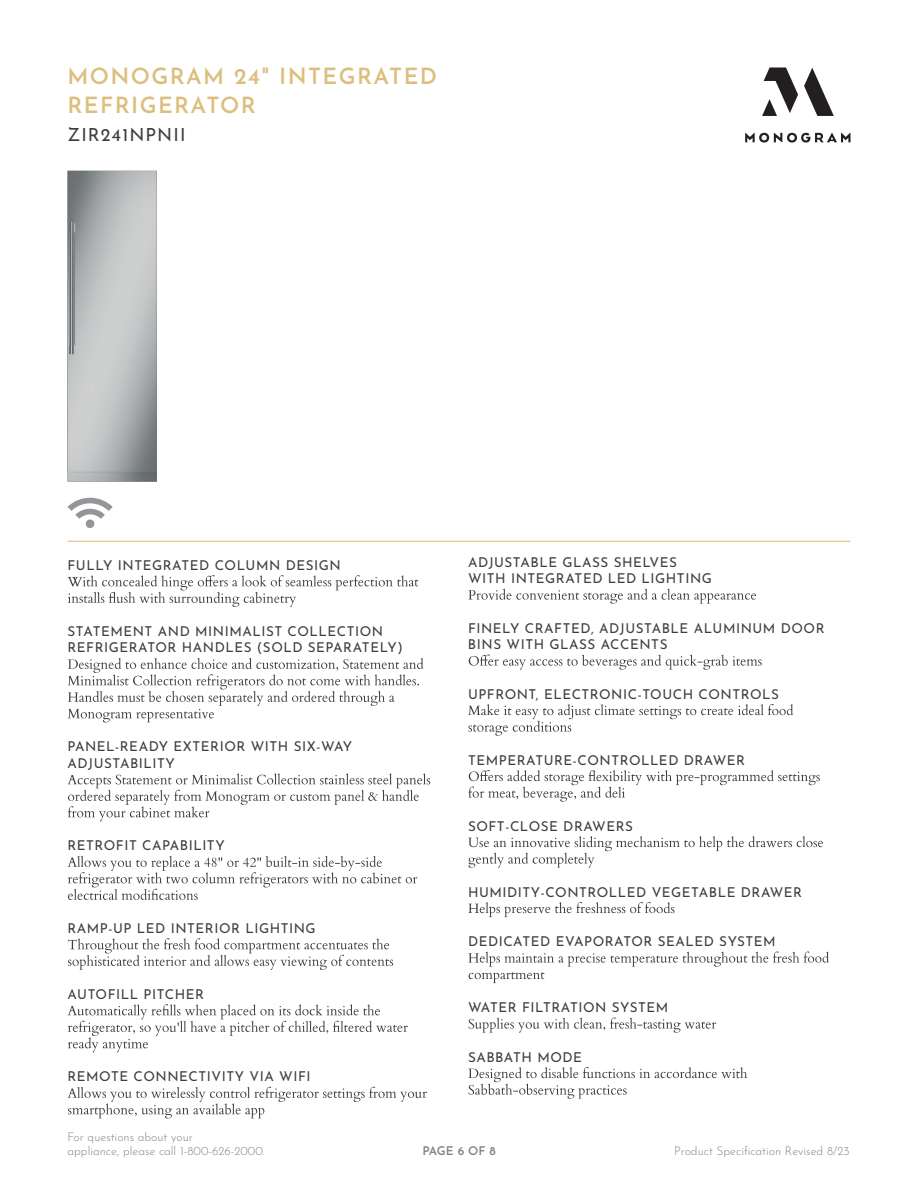
<style>
.page{position:relative;width:918px;height:1188px;background:#fff}
.page>*{position:absolute;margin:0;border:0;box-sizing:border-box;transform-origin:0 0}
.t1{font:600 22.5px/28.5px "Josefin Sans";letter-spacing:.06em;color:#dcbf7e}
.t2{font:18px "Josefin Sans";letter-spacing:.06em;color:#3e3e3f}
.t3{font:13.5px/16.5px "Josefin Sans";letter-spacing:.04em;color:#3e3e3f}
.t4{font:300 12px/14.4px "Josefin Sans";color:#808285}
.t5{font:100 12px "Josefin Sans";color:#808285}
.t6{font:600 12px "Josefin Sans";letter-spacing:-.015em;color:#808285}
</style>
<div class="page">
<svg style="left:745px;top:68px;width:105px;height:75px"></svg>
<img style="left:68px;top:170px;width:89px;height:311px">
<svg style="left:67px;top:575px;width:351px;height:32px"></svg>
<svg style="left:68px;top:658px;width:356px;height:64px"></svg>
<svg style="left:68px;top:773px;width:362px;height:48px"></svg>
<svg style="left:68px;top:856px;width:349px;height:44px"></svg>
<svg style="left:68px;top:938px;width:325px;height:32px"></svg>
<svg style="left:68px;top:1004px;width:340px;height:48px"></svg>
<svg style="left:68px;top:1087px;width:359px;height:31px"></svg>
<svg style="left:468px;top:589px;width:288px;height:15px"></svg>
<svg style="left:469px;top:654px;width:293px;height:16px"></svg>
<svg style="left:468px;top:704px;width:325px;height:32px"></svg>
<svg style="left:468px;top:770px;width:352px;height:32px"></svg>
<svg style="left:468px;top:836px;width:355px;height:32px"></svg>
<svg style="left:468px;top:902px;width:207px;height:15px"></svg>
<svg style="left:468px;top:951px;width:361px;height:32px"></svg>
<svg style="left:469px;top:1017px;width:247px;height:16px"></svg>
<svg style="left:468px;top:1067px;width:279px;height:32px"></svg>
<hr style="left:68px;top:541px;width:782px;height:1px;background:#dcbf7e">
<svg style="left:68px;top:498px;width:45px;height:30px"></svg>
<h1 class="t1" style="left:68px;top:60px;width:371px">MONOGRAM 24" INTEGRATED<br>REFRIGERATOR</h1>
<h2 class="t2" style="left:68px;top:122px;width:119px">ZIR241NPNII</h2>
<p class="t3" style="left:68px;top:556px;width:275px">FULLY INTEGRATED COLUMN DESIGN</p>
<p class="t3" style="left:68px;top:622px;width:337px">STATEMENT AND MINIMALIST COLLECTION<br>REFRIGERATOR HANDLES (SOLD SEPARATELY)</p>
<p class="t3" style="left:68px;top:737px;width:286px">PANEL-READY EXTERIOR WITH SIX-WAY<br>ADJUSTABILITY</p>
<p class="t3" style="left:68px;top:836px;width:159px">RETROFIT CAPABILITY</p>
<p class="t3" style="left:68px;top:919px;width:250px">RAMP-UP LED INTERIOR LIGHTING</p>
<p class="t3" style="left:68px;top:985px;width:138px">AUTOFILL PITCHER</p>
<p class="t3" style="left:68px;top:1067px;width:245px">REMOTE CONNECTIVITY VIA WIFI</p>
<p class="t3" style="left:468px;top:552px;width:245px">ADJUSTABLE GLASS SHELVES<br>WITH INTEGRATED LED LIGHTING</p>
<p class="t3" style="left:468px;top:618px;width:358px">FINELY CRAFTED, ADJUSTABLE ALUMINUM DOOR<br>BINS WITH GLASS ACCENTS</p>
<p class="t3" style="left:468px;top:684px;width:312px">UPFRONT, ELECTRONIC-TOUCH CONTROLS</p>
<p class="t3" style="left:468px;top:750px;width:279px">TEMPERATURE-CONTROLLED DRAWER</p>
<p class="t3" style="left:468px;top:816px;width:167px">SOFT-CLOSE DRAWERS</p>
<p class="t3" style="left:468px;top:882px;width:336px">HUMIDITY-CONTROLLED VEGETABLE DRAWER</p>
<p class="t3" style="left:468px;top:932px;width:309px">DEDICATED EVAPORATOR SEALED SYSTEM</p>
<p class="t3" style="left:468px;top:998px;width:202px">WATER FILTRATION SYSTEM</p>
<p class="t3" style="left:468px;top:1047px;width:116px">SABBATH MODE</p>
<p class="t4" style="left:68px;top:1128px;width:199px">For questions about your<br>appliance, please call 1-800-626-2000.</p>
<p class="t6" style="left:422px;top:1142px;width:75px">PAGE 6 OF 8</p>
<p class="t5" style="left:674px;top:1142px;width:177px">Product Specification Revised 8/23</p>
</div>
